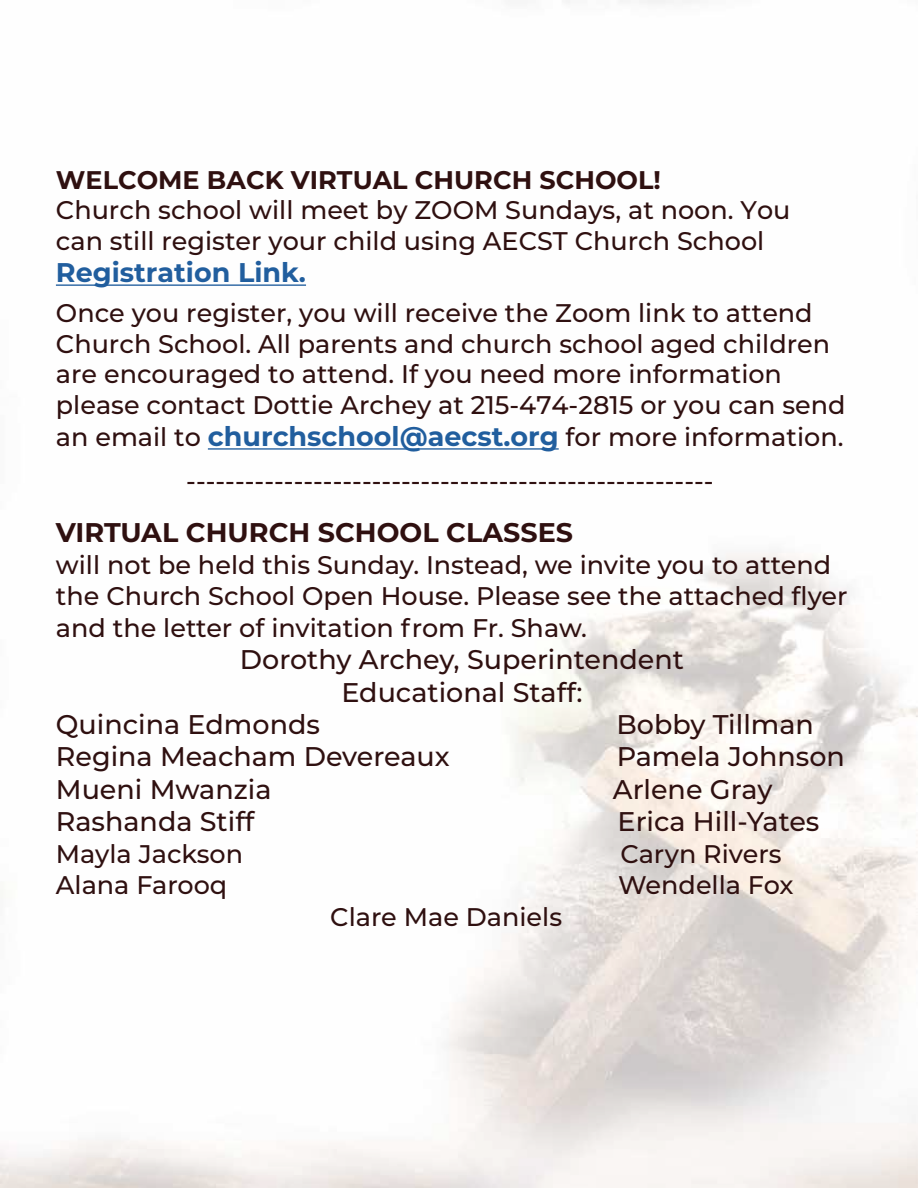
<style>
.page{position:relative;width:918px;height:1188px;background:#fff}
.page>*{position:absolute;margin:0;border:0;box-sizing:border-box;transform-origin:0 0}
.t1{font:500 27px "Montserrat";color:#2f1010}
.t2{font:700 27px "Montserrat";color:#2f1010}
.t3{font:700 27px "Montserrat";color:#215e9e}
.t4{font:500 25.5px/31px "Montserrat";color:#2f1010}
.t5{font:700 25.5px "Montserrat";color:#2f1010}
.s1{font-weight:700;font-size:27px;color:#215e9e}
</style>
<div class="page">
<img style="left:0;top:0;width:918px;height:1188px">
<hr style="left:56px;top:284px;width:250px;height:2px;background:#215e9e">
<hr style="left:208px;top:448px;width:351px;height:2px;background:#215e9e">
<p class="t5" style="left:56px;top:161px;width:607px">WELCOME BACK VIRTUAL CHURCH SCHOOL!</p>
<p class="t4" style="left:56px;top:194px;width:736px;line-height:30.6px">Church school will meet by ZOOM Sundays, at noon. You can still register your child using AECST Church School</p>
<p class="t3" style="left:56px;top:253px;width:252px">Registration Link.</p>
<p class="t4" style="left:56px;top:296px;width:791px">Once you register, you will receive the Zoom link to attend Church School. All parents and church school aged children are encouraged to attend. If you need more information please contact Dottie Archey at 215-474-2815 or you can send an email to <span class="s1">churchschool@aecst.org</span> for more information.</p>
<p class="t4" style="left:186px;top:465px;width:529px">------------------------------------------------------</p>
<p class="t2" style="left:56px;top:513px;width:519px">VIRTUAL CHURCH SCHOOL CLASSES</p>
<p class="t4" style="left:56px;top:548px;width:793px;line-height:31.5px">will not be held this Sunday. Instead, we invite you to attend the Church School Open House. Please see the attached flyer and the letter of invitation from Fr. Shaw.</p>
<p class="t1" style="left:240px;top:641px;width:446px">Dorothy Archey, Superintendent</p>
<p class="t1" style="left:341px;top:673px;width:243px">Educational Staff:</p>
<p class="t1" style="left:56px;top:706px;width:266px">Quincina Edmonds</p>
<p class="t1" style="left:616px;top:706px;width:199px">Bobby Tillman</p>
<p class="t1" style="left:56px;top:738px;width:395px">Regina Meacham Devereaux</p>
<p class="t1" style="left:617px;top:738px;width:230px">Pamela Johnson</p>
<p class="t1" style="left:56px;top:770px;width:217px">Mueni Mwanzia</p>
<p class="t1" style="left:613px;top:770px;width:161px">Arlene Gray</p>
<p class="t1" style="left:56px;top:803px;width:200px">Rashanda Stiff</p>
<p class="t1" style="left:618px;top:803px;width:203px">Erica Hill-Yates</p>
<p class="t4" style="left:56px;top:837px;width:189px">Mayla Jackson</p>
<p class="t4" style="left:620px;top:837px;width:163px">Caryn Rivers</p>
<p class="t4" style="left:56px;top:869px;width:173px">Alana Farooq</p>
<p class="t4" style="left:618px;top:869px;width:177px">Wendella Fox</p>
<p class="t4" style="left:330px;top:900px;width:233px">Clare Mae Daniels</p>
</div>
